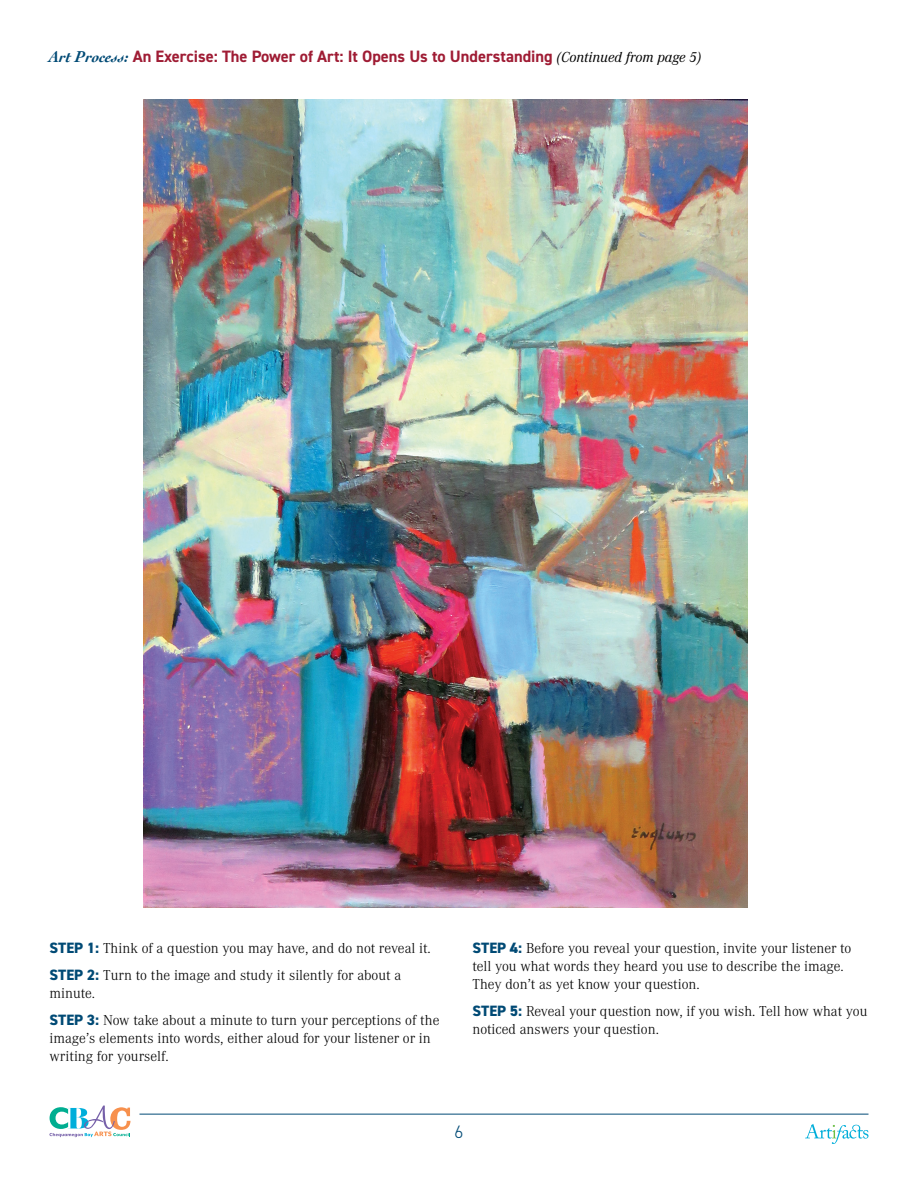
<style>
.page{position:relative;width:918px;height:1188px;background:#fff}
.page>*{position:absolute;margin:0;border:0;box-sizing:border-box;transform-origin:0 0}
.t1{font:300 18px "DIN2014";color:#004a75}
.t2{font:700 16.5px "DIN2014";color:#9f1c34}
.t3{font:300 15px/18px "Corporate A";color:#000}
.s1{font-family:"Cochin";font-style:italic;color:#004a75}
.s2{font-family:"Corporate A";font-weight:400;font-style:italic;font-size:15px;color:#000}
.s3{font-family:"DIN2014";font-weight:800;color:#004a75}
</style>
<div class="page">
<svg style="left:805px;top:1124px;width:63px;height:20px"></svg>
<hr style="left:140px;top:1114px;width:728px;height:1px;background:#004a75">
<svg style="left:49px;top:1106px;width:81px;height:31px"></svg>
<img style="left:143px;top:99px;width:605px;height:808px">
<p class="t2" style="left:49px;top:46px;width:654px"><span class="s1">Art Process:</span> An Exercise: The Power of Art: It Opens Us to Understanding <span class="s2">(Continued from page 5)</span></p>
<p class="t3" style="left:49px;top:934px;width:383px;line-height:27px"><span class="s3">STEP 1:</span> Think of a question you may have, and do not reveal it.<br><span class="s3">STEP 2:</span> Turn to the image and study it silently for about a</p>
<p class="t3" style="left:49px;top:979px;width:391px;line-height:27px">minute.<br><span class="s3">STEP 3:</span> Now take about a minute to turn your perceptions of the</p>
<p class="t3" style="left:49px;top:1029px;width:383px">image’s elements into words, either aloud for your listener or in writing for yourself.</p>
<p class="t3" style="left:472px;top:939px;width:380px"><span class="s3">STEP 4:</span> Before you reveal your question, invite your listener to tell you what words they heard you use to describe the image.<br>They don’t as yet know your question.</p>
<p class="t3" style="left:472px;top:1002px;width:397px"><span class="s3">STEP 5:</span> Reveal your question now, if you wish. Tell how what you noticed answers your question.</p>
<p class="t1" style="left:455px;top:1120px;width:10px">6</p>
</div>
